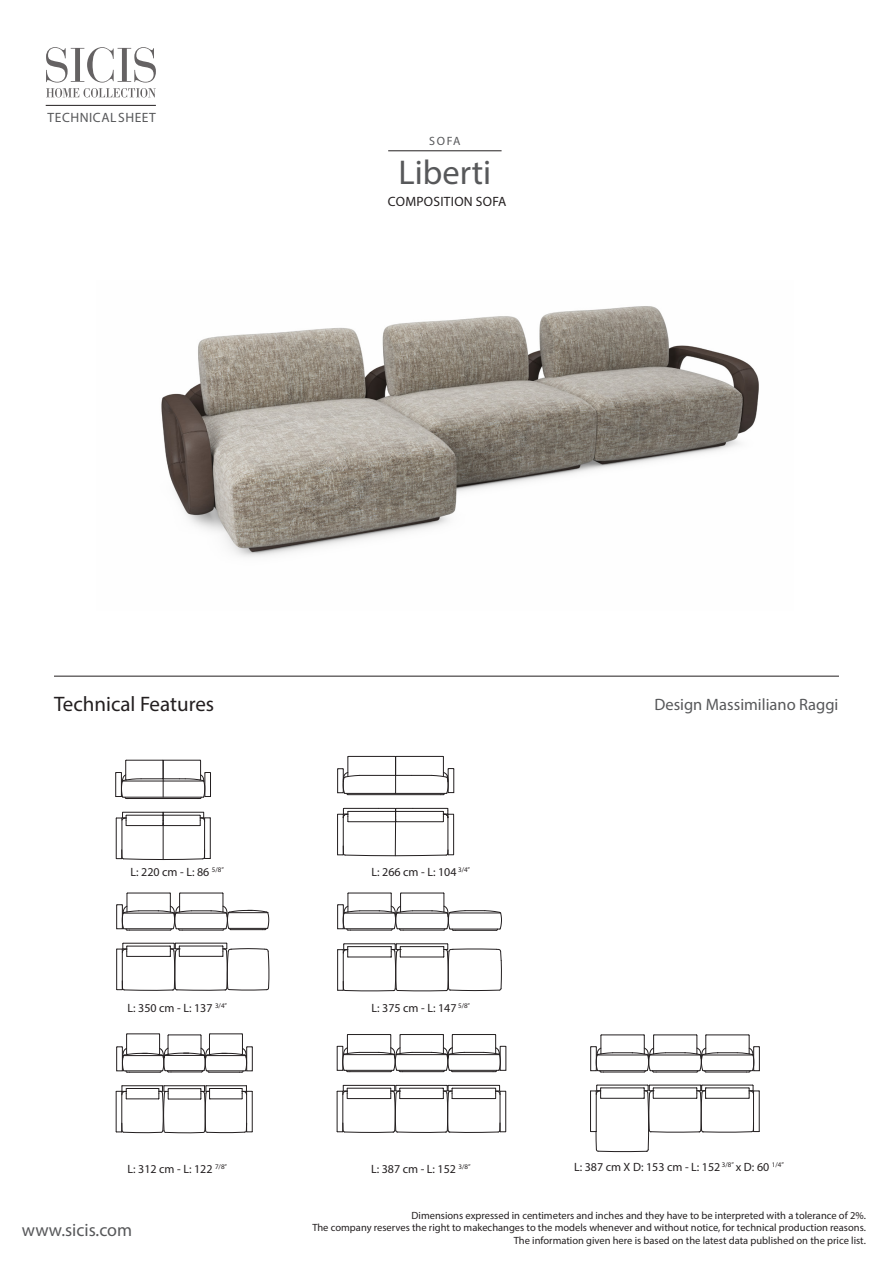
<style>
.page{position:relative;width:893px;height:1263px;background:#fff}
.page>*{position:absolute;margin:0;border:0;box-sizing:border-box;transform-origin:0 0}
.t1{font:34.5px "Myriad Pro";color:#57585a}
.t2{font:21px "Myriad Pro";color:#231f20}
.t3{font:18px "Myriad Pro";color:#57585a}
.t4{font:16.5px "Myriad Pro";color:#57585a}
.t5{font:13.5px "Myriad Pro";letter-spacing:.02em;color:#231f20}
.t6{font:13.5px "Myriad Pro";letter-spacing:.04em;color:#57585a}
.t7{font:12px "Myriad Pro";color:#231f20}
.t8{font:12px "Myriad Pro";color:#57585a}
.t9{font:10.5px/12.6px "Myriad Pro";color:#231f20;text-align:right}
</style>
<div class="page">
<hr style="left:54px;top:676px;width:785px;height:1px;background:#231f20">
<svg style="left:46px;top:47px;width:110px;height:50px"></svg>
<hr style="left:46px;top:105px;width:110px;height:1px;background:#231f20">
<hr style="left:388px;top:151px;width:114px;height:1px;background:#231f20">
<hr style="left:141px;top:778px;width:38px;height:1px;background:#231f20">
<hr style="left:126px;top:760px;width:37px;height:1px;background:#231f20">
<hr style="left:123px;top:797px;width:80px;height:1px;background:#231f20">
<hr style="left:122px;top:781px;width:42px;height:1px;background:#231f20">
<hr style="left:164px;top:760px;width:36px;height:1px;background:#231f20">
<hr style="left:164px;top:781px;width:40px;height:1px;background:#231f20">
<hr style="left:127px;top:798px;width:71px;height:1px;background:#231f20">
<hr style="left:164px;top:815px;width:36px;height:1px;background:#231f20">
<hr style="left:164px;top:825px;width:36px;height:1px;background:#231f20">
<hr style="left:126px;top:815px;width:37px;height:1px;background:#231f20">
<hr style="left:126px;top:825px;width:37px;height:1px;background:#231f20">
<hr style="left:122px;top:818px;width:1px;height:40px;background:#231f20">
<hr style="left:116px;top:818px;width:1px;height:40px;background:#231f20">
<hr style="left:204px;top:818px;width:1px;height:40px;background:#231f20">
<hr style="left:210px;top:818px;width:1px;height:40px;background:#231f20">
<svg style="left:116px;top:850px;width:95px;height:10px"></svg>
<hr style="left:163px;top:812px;width:40px;height:1px;background:#231f20">
<svg style="left:200px;top:812px;width:11px;height:14px"></svg>
<hr style="left:123px;top:812px;width:40px;height:1px;background:#231f20">
<svg style="left:116px;top:812px;width:11px;height:14px"></svg>
<svg style="left:115px;top:760px;width:26px;height:39px"></svg>
<svg style="left:179px;top:760px;width:32px;height:39px"></svg>
<hr style="left:348px;top:811px;width:47px;height:1px;background:#231f20">
<hr style="left:348px;top:821px;width:47px;height:1px;background:#231f20">
<hr style="left:348px;top:756px;width:47px;height:1px;background:#231f20">
<hr style="left:348px;top:794px;width:93px;height:1px;background:#231f20">
<hr style="left:345px;top:793px;width:50px;height:1px;background:#231f20">
<hr style="left:360px;top:775px;width:52px;height:1px;background:#231f20">
<hr style="left:344px;top:808px;width:34px;height:1px;background:#231f20">
<hr style="left:396px;top:811px;width:47px;height:1px;background:#231f20">
<hr style="left:396px;top:821px;width:47px;height:1px;background:#231f20">
<svg style="left:378px;top:808px;width:35px;height:14px"></svg>
<hr style="left:413px;top:808px;width:34px;height:1px;background:#231f20">
<hr style="left:396px;top:756px;width:47px;height:1px;background:#231f20">
<hr style="left:395px;top:793px;width:51px;height:1px;background:#231f20">
<svg style="left:337px;top:756px;width:23px;height:39px"></svg>
<svg style="left:412px;top:756px;width:42px;height:39px"></svg>
<hr style="left:343px;top:814px;width:1px;height:41px;background:#231f20">
<hr style="left:337px;top:814px;width:1px;height:41px;background:#231f20">
<svg style="left:338px;top:808px;width:11px;height:14px"></svg>
<hr style="left:448px;top:814px;width:1px;height:40px;background:#231f20">
<hr style="left:453px;top:814px;width:1px;height:40px;background:#231f20">
<svg style="left:338px;top:846px;width:116px;height:10px"></svg>
<svg style="left:443px;top:808px;width:11px;height:14px"></svg>
<svg style="left:337px;top:1034px;width:169px;height:38px"></svg>
<svg style="left:337px;top:1085px;width:169px;height:48px"></svg>
<hr style="left:395px;top:819px;width:1px;height:37px;background:#231f20">
<svg style="left:395px;top:756px;width:1px;height:37px"></svg>
<svg style="left:162px;top:760px;width:2px;height:37px"></svg>
<hr style="left:163px;top:823px;width:1px;height:36px;background:#231f20">
<hr style="left:127px;top:1033px;width:32px;height:1px;background:#231f20">
<hr style="left:210px;top:1033px;width:32px;height:1px;background:#231f20">
<svg style="left:116px;top:1034px;width:137px;height:39px"></svg>
<svg style="left:116px;top:1085px;width:137px;height:48px"></svg>
<svg style="left:590px;top:1035px;width:170px;height:38px"></svg>
<hr style="left:590px;top:1091px;width:1px;height:40px;background:#231f20">
<svg style="left:591px;top:1084px;width:169px;height:68px"></svg>
<hr style="left:116px;top:949px;width:1px;height:40px;background:#231f20">
<svg style="left:116px;top:893px;width:153px;height:38px"></svg>
<svg style="left:117px;top:943px;width:152px;height:48px"></svg>
<hr style="left:337px;top:950px;width:1px;height:40px;background:#231f20">
<svg style="left:337px;top:893px;width:165px;height:38px"></svg>
<svg style="left:338px;top:943px;width:164px;height:48px"></svg>
<img style="left:161px;top:306px;width:598px;height:251px">
<p class="t6" style="left:48px;top:109px;width:110px">TECHNICAL SHEET</p>
<p class="t8" style="left:429px;top:133px;width:33px">SOFA</p>
<p class="t1" style="left:398px;top:151px;width:94px">Liberti</p>
<p class="t5" style="left:388px;top:194px;width:120px">COMPOSITION SOFA</p>
<h2 class="t2" style="left:54px;top:691px;width:162px">Technical Features</h2>
<h3 class="t4" style="left:654px;top:695px;width:186px">Design Massimiliano Raggi</h3>
<p class="t7" style="left:131px;top:864px;width:95px">L: 220 cm - L: 86 <sup>5/8”</sup></p>
<p class="t7" style="left:372px;top:864px;width:100px">L: 266 cm - L: 104 <sup>3/4”</sup></p>
<p class="t7" style="left:127px;top:1000px;width:101px">L: 350 cm - L: 137 <sup>3/4”</sup></p>
<p class="t7" style="left:372px;top:1000px;width:100px">L: 375 cm - L: 147 <sup>5/8”</sup></p>
<p class="t7" style="left:127px;top:1161px;width:101px">L: 312 cm - L: 122 <sup>7/8”</sup></p>
<p class="t7" style="left:371px;top:1161px;width:101px">L: 387 cm - L: 152 <sup>3/8”</sup></p>
<p class="t7" style="left:574px;top:1159px;width:211px">L: 387 cm X D: 153 cm - L: 152 <sup>3/8”</sup> x D: 60 <sup>1/4”</sup></p>
<h3 class="t3" style="left:22px;top:1219px;width:112px">www.sicis.com</h3>
<p class="t9" style="left:312px;top:1208px;width:555px">Dimensions expressed in centimeters and inches and they have to be interpreted with a tolerance of 2%.<br>The company reserves the right to makechanges to the models whenever and without notice, for technical production reasons.<br>The information given here is based on the latest data published on the price list.</p>
</div>
